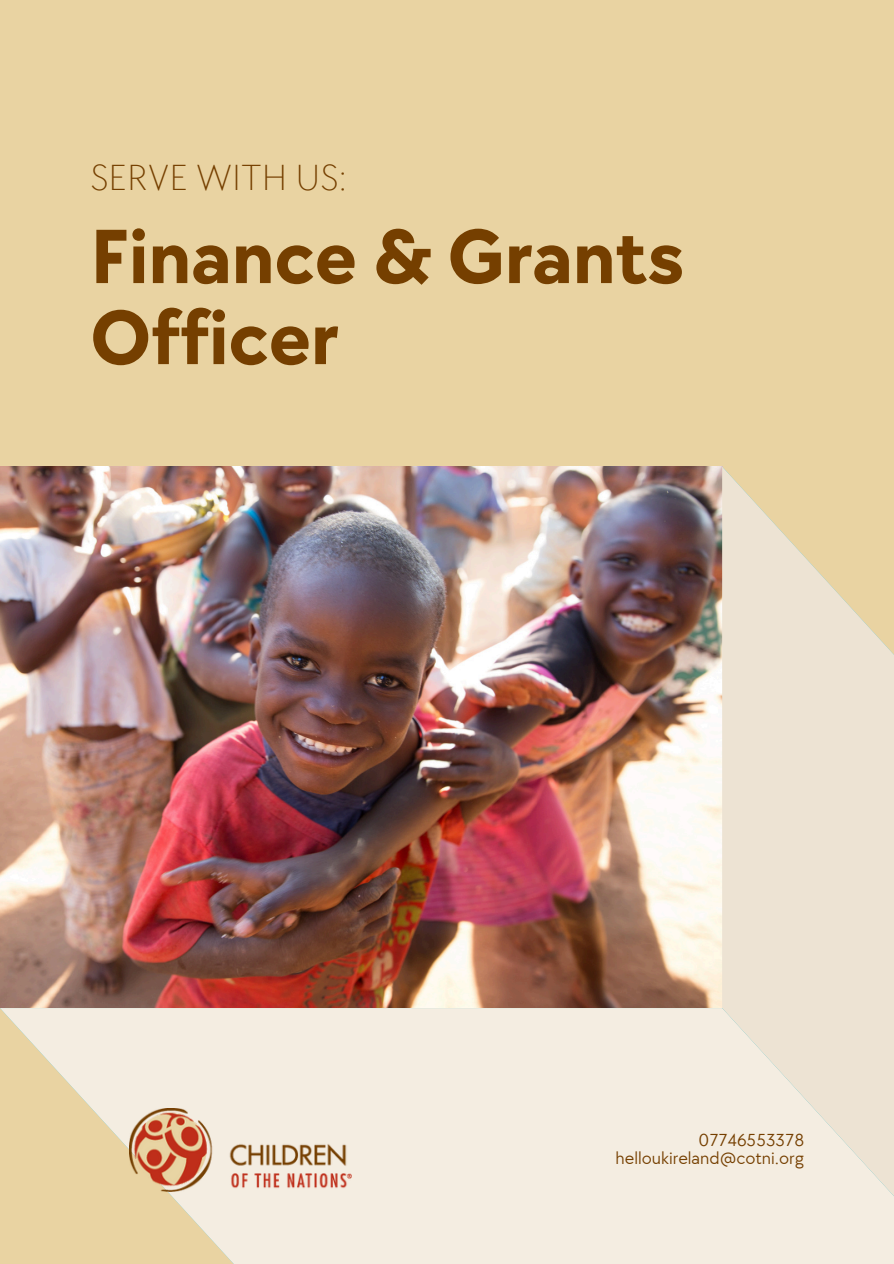
<style>
.page{position:relative;width:894px;height:1264px;background:#fff}
.page>*{position:absolute;margin:0;border:0;box-sizing:border-box;transform-origin:0 0}
.t1{font:700 79.5px/81px "TT Chocolates";color:#753f00}
.t2{font:200 37.5px "TT Chocolates";color:#753f00}
.t3{font:18px "TT Chocolates";color:#753f00}
</style>
<div class="page">
<div style="left:0;top:0;width:893px;height:1263px;background:#e9d3a2"></div>
<img style="left:0;top:466px;width:722px;height:541px">
<svg style="left:0;top:1008px;width:722px;height:255px;fill:#f4ede1"></svg>
<svg style="left:722px;top:466px;width:171px;height:797px;background:#ede3d0"></svg>
<img style="left:129px;top:1108px;width:222px;height:83px">
<p class="t2" style="left:90px;top:156px;width:258px">SERVE WITH US:</p>
<p class="t1" style="left:90px;top:219px;width:595px">Finance &amp; Grants<br>Officer</p>
<p class="t3" style="left:698px;top:1129px;width:107px">07746553378</p>
<p class="t3" style="left:615px;top:1147px;width:190px">helloukireland@cotni.org</p>
</div>
